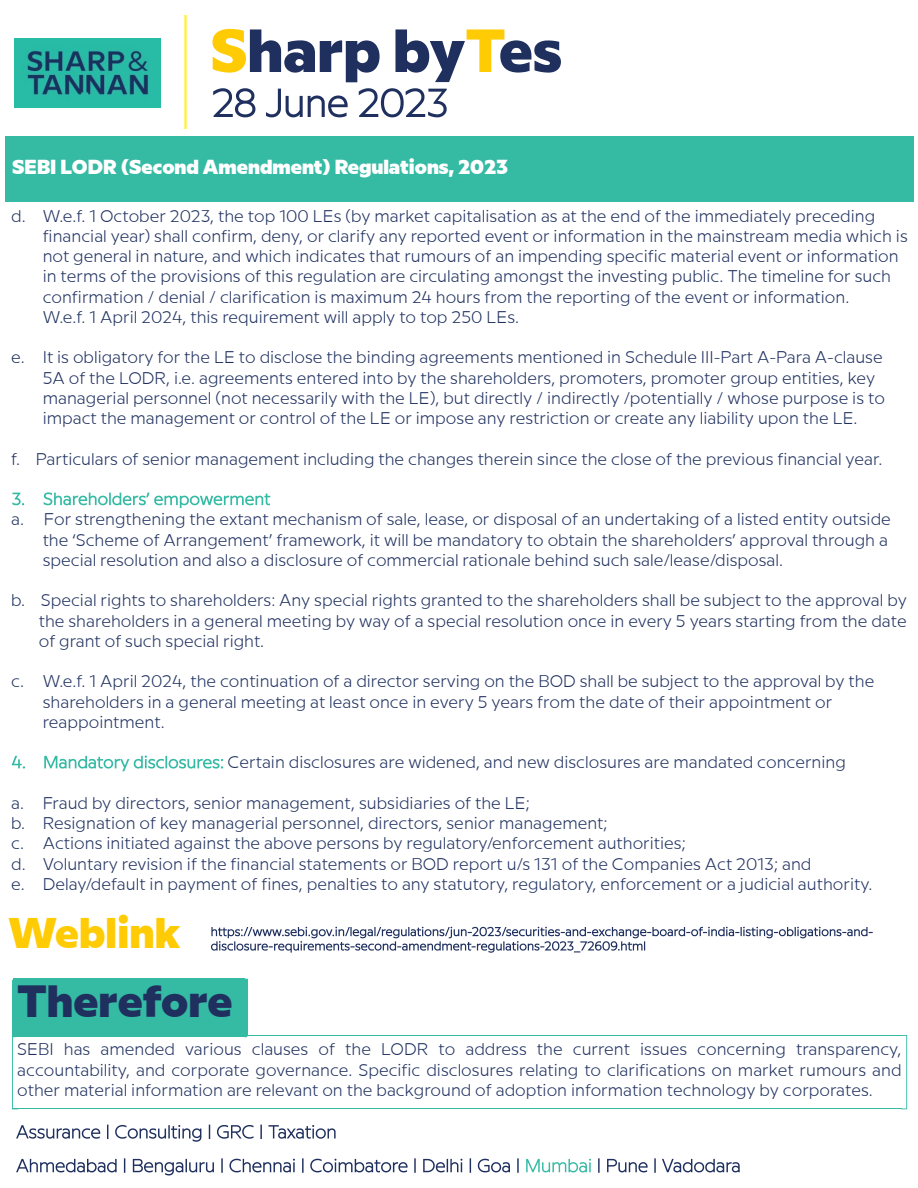
<style>
.page{position:relative;width:918px;height:1188px;background:#fff}
.page>*{position:absolute;margin:0;border:0;box-sizing:border-box;transform-origin:0 0}
.t1{font:800 60.75px "Sharp And Tannan";color:#1f305f}
.t2{font:800 45px "Sharp And Tannan";color:#1f305f}
.t3{font:800 42.75px "Sharp And Tannan";color:#ffcb05}
.t4{font:800 20.25px "Sharp And Tannan";color:#fff}
.t5{font:300 16.8px/20.2px "Sharp And Tannan";color:#1f305f}
.s1{color:#ffcb05}
.s2{color:rgb(0 0 0/0)}
</style>
<div class="page">
<img style="left:184px;top:16px;width:3px;height:112px">
<img style="left:15px;top:38px;width:146px;height:70px">
<svg style="left:16px;top:1158px;width:503px;height:17px"></svg>
<svg style="left:526px;top:1159px;width:65px;height:13px"></svg>
<svg style="left:598px;top:1158px;width:142px;height:15px"></svg>
<svg style="left:16px;top:1125px;width:320px;height:17px"></svg>
<div style="left:6px;top:136px;width:908px;height:65px;background:#35baa4"></div>
<svg style="left:12px;top:493px;width:12px;height:12px"></svg>
<svg style="left:44px;top:492px;width:226px;height:16px"></svg>
<svg style="left:12px;top:756px;width:13px;height:13px"></svg>
<svg style="left:44px;top:756px;width:179px;height:15px"></svg>
<svg style="left:213px;top:88px;width:234px;height:29px"></svg>
<svg style="left:211px;top:927px;width:662px;height:26px"></svg>
<div style="left:14px;top:979px;width:231px;height:58px;background:#35baa4"></div>
<svg style="left:245px;top:979px;width:3px;height:58px"></svg>
<hr style="left:12px;top:1108px;width:890px;height:1px;background:#35baa4">
<hr style="left:12px;top:1035px;width:890px;height:1px;background:#35baa4">
<svg style="left:902px;top:1035px;width:5px;height:74px"></svg>
<svg style="left:12px;top:979px;width:4px;height:129px"></svg>
<h1 class="t1" style="left:210px;top:29px;width:354px"><span class="s1">S</span>harp by<span class="s1">T</span>es</h1>
<p class="t4" style="left:12px;top:160px;width:498px">SEBI LODR (Second Amendment) Regulations, 2023</p>
<p class="t5" style="left:43px;top:207px;width:867px;text-indent:-31px">d. W.e.f. 1 October 2023, the top 100 LEs (by market capitalisation as at the end of the immediately preceding financial year) shall confirm, deny, or clarify any reported event or information in the mainstream media which is not general in nature, and which indicates that rumours of an impending specific material event or information in terms of the provisions of this regulation are circulating amongst the investing public. The timeline for such confirmation / denial / clarification is maximum 24 hours from the reporting of the event or information.<br>W.e.f. 1 April 2024, this requirement will apply to top 250 LEs.</p>
<p class="t5" style="left:43px;top:349px;width:844px;text-indent:-31px">e. It is obligatory for the LE to disclose the binding agreements mentioned in Schedule III-Part A-Para A-clause 5A of the LODR, i.e. agreements entered into by the shareholders, promoters, promoter group entities, key managerial personnel (not necessarily with the LE), but directly / indirectly /potentially / whose purpose is to impact the management or control of the LE or impose any restriction or create any liability upon the LE.</p>
<p class="t5" style="left:11px;top:450px;width:873px">f. Particulars of senior management including the changes therein since the close of the previous financial year.</p>
<p class="t5" style="left:43px;top:511px;width:850px;text-indent:-31px">a. For strengthening the extant mechanism of sale, lease, or disposal of an undertaking of a listed entity outside the ‘Scheme of Arrangement’ framework, it will be mandatory to obtain the shareholders’ approval through a special resolution and also a disclosure of commercial rationale behind such sale/lease/disposal.</p>
<p class="t5" style="left:39px;top:592px;width:870px;text-align:justify;text-indent:-28px">b. Special rights to shareholders: Any special rights granted to the shareholders shall be subject to the approval by the shareholders in a general meeting by way of a special resolution once in every 5 years starting from the date of grant of such special right.</p>
<p class="t5" style="left:43px;top:673px;width:833px;text-indent:-31px">c. W.e.f. 1 April 2024, the continuation of a director serving on the BOD shall be subject to the approval by the shareholders in a general meeting at least once in every 5 years from the date of their appointment or reappointment.</p>
<p class="t5" style="left:11px;top:754px;width:836px"><span class="s2">4. Mandatory disclosures:</span> Certain disclosures are widened, and new disclosures are mandated concerning</p>
<p class="t5" style="left:11px;top:794px;width:863px">a. Fraud by directors, senior management, subsidiaries of the LE;<br>b. Resignation of key managerial personnel, directors, senior management;<br>c. Actions initiated against the above persons by regulatory/enforcement authorities;<br>d. Voluntary revision if the financial statements or BOD report u/s 131 of the Companies Act 2013; and<br>e. Delay/default in payment of fines, penalties to any statutory, regulatory, enforcement or a judicial authority.</p>
<h3 class="t3" style="left:8px;top:918px;width:174px">Weblink</h3>
<h2 class="t2" style="left:17px;top:986px;width:217px">Therefore</h2>
<p class="t5" style="left:17px;top:1041px;width:886px;text-align:justify">SEBI has amended various clauses of the LODR to address the current issues concerning transparency, accountability, and corporate governance. Specific disclosures relating to clarifications on market rumours and other material information are relevant on the background of adoption information technology by corporates.</p>
</div>
